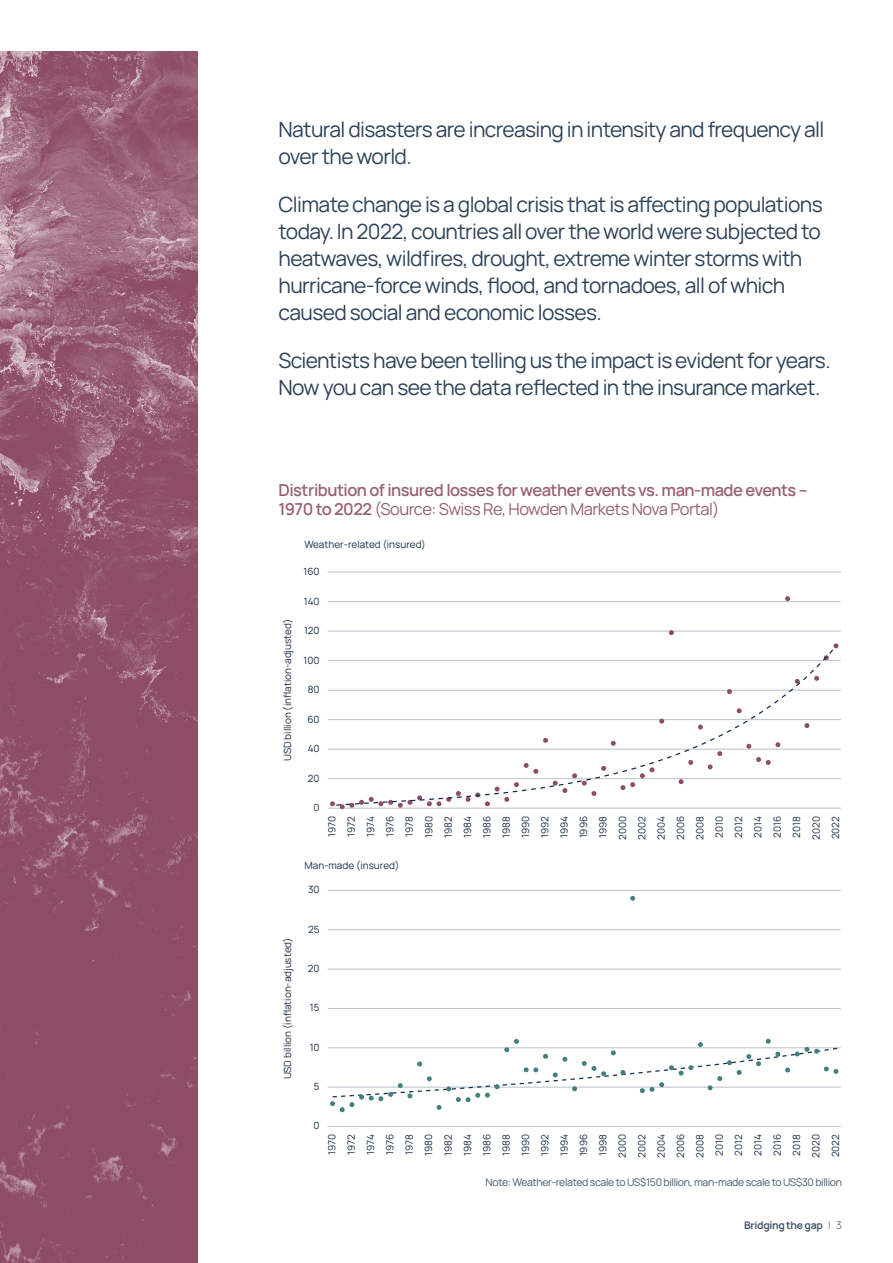
<style>
.page{position:relative;width:893px;height:1263px;background:#fff}
.page>*{position:absolute;margin:0;border:0;box-sizing:border-box;transform-origin:0 0}
.Body_1{font:21px/27px "Manrope";letter-spacing:-.03em;color:#2c4158}
.Body_1-2{font:600 16.5px/19.8px "Manrope";letter-spacing:-.03em;color:#985f75}
.Body_1-3{font:10.5px "Manrope";letter-spacing:-.03em;color:#44566b}
.t1{font:700 10.5px "Manrope";letter-spacing:-.02em;color:#45546d}
.t2{font:9.9px/19.4px "Manrope";color:#152c46;text-align:center}
.s1{font-weight:400}
.s2{font-weight:300}
</style>
<div class="page">
<img style="left:0;top:51px;width:197px;height:1212px">
<hr style="left:328px;top:808px;width:513px;height:1px;background:#b9c0c7">
<hr style="left:328px;top:690px;width:513px;height:1px;background:#b9c0c7">
<hr style="left:328px;top:719px;width:513px;height:1px;background:#b9c0c7">
<hr style="left:328px;top:749px;width:513px;height:1px;background:#b9c0c7">
<hr style="left:328px;top:778px;width:513px;height:1px;background:#b9c0c7">
<hr style="left:328px;top:660px;width:513px;height:1px;background:#b9c0c7">
<hr style="left:328px;top:631px;width:513px;height:1px;background:#b9c0c7">
<hr style="left:328px;top:601px;width:513px;height:1px;background:#b9c0c7">
<hr style="left:328px;top:572px;width:513px;height:1px;background:#b9c0c7">
<svg style="left:330px;top:801px;width:189px;height:8px"></svg>
<svg style="left:669px;top:630px;width:5px;height:5px"></svg>
<svg style="left:785px;top:596px;width:5px;height:5px"></svg>
<hr style="left:328px;top:1126px;width:513px;height:1px;background:#b9c0c7">
<hr style="left:328px;top:1047px;width:513px;height:1px;background:#b9c0c7">
<hr style="left:328px;top:1087px;width:513px;height:1px;background:#b9c0c7">
<hr style="left:328px;top:1008px;width:513px;height:1px;background:#b9c0c7">
<hr style="left:328px;top:969px;width:513px;height:1px;background:#b9c0c7">
<hr style="left:328px;top:929px;width:513px;height:1px;background:#b9c0c7">
<hr style="left:328px;top:890px;width:513px;height:1px;background:#b9c0c7">
<svg style="left:335px;top:644px;width:503px;height:162px"></svg>
<svg style="left:630px;top:896px;width:5px;height:5px"></svg>
<svg style="left:330px;top:1039px;width:511px;height:73px"></svg>
<p class="Body_1" style="left:279px;top:116px;width:547px">Natural disasters are increasing in intensity and frequency all over the world.</p>
<p class="Body_1" style="left:279px;top:191px;width:546px">Climate change is a global crisis that is affecting populations today. In 2022, countries all over the world were subjected to heatwaves, wildfires, drought, extreme winter storms with hurricane-force winds, flood, and tornadoes, all of which caused social and economic losses.</p>
<p class="Body_1" style="left:279px;top:347px;width:554px">Scientists have been telling us the impact is evident for years.<br>Now you can see the data reflected in the insurance market.</p>
<p class="Body_1-2" style="left:279px;top:480px;width:531px">Distribution of insured losses for weather events vs. man-made events –<br>1970 to 2022 <span class="s1">(Source: Swiss Re, Howden Markets Nova Portal)</span></p>
<p class="t2" style="left:304px;top:534px;width:123px">Weather-related (insured)</p>
<p class="t2" style="left:303px;top:562px;width:18px">160</p>
<p class="t2" style="left:278px;top:761px;width:143px;rotate:-90deg">USD billion (inflation-adjusted)</p>
<p class="t2" style="left:304px;top:591px;width:17px">140</p>
<p class="t2" style="left:304px;top:621px;width:17px">120</p>
<p class="t2" style="left:304px;top:650px;width:18px">100</p>
<p class="t2" style="left:308px;top:680px;width:13px">80</p>
<p class="t2" style="left:307px;top:709px;width:14px">60</p>
<p class="t2" style="left:308px;top:739px;width:13px">40</p>
<p class="t2" style="left:308px;top:768px;width:13px">20</p>
<p class="t2" style="left:314px;top:798px;width:8px">0</p>
<p class="t2" style="left:322px;top:840px;width:26px;rotate:-90deg">1970<br>1972<br>1974<br>1976<br>1978<br>1980<br>1982<br>1984<br>1986<br>1988<br>1990<br>1992<br>1994<br>1996<br>1998<br>2000<br>2002<br>2004<br>2006<br>2008<br>2010<br>2012<br>2014<br>2016<br>2018<br>2020<br>2022</p>
<p class="t2" style="left:304px;top:856px;width:96px">Man-made (insured)</p>
<p class="t2" style="left:308px;top:880px;width:13px">30</p>
<p class="t2" style="left:278px;top:1079px;width:143px;rotate:-90deg">USD billion (inflation-adjusted)</p>
<p class="t2" style="left:308px;top:920px;width:13px">25</p>
<p class="t2" style="left:308px;top:959px;width:13px">20</p>
<p class="t2" style="left:310px;top:998px;width:11px">15</p>
<p class="t2" style="left:310px;top:1038px;width:11px">10</p>
<p class="t2" style="left:314px;top:1077px;width:7px">5</p>
<p class="t2" style="left:314px;top:1116px;width:8px">0</p>
<p class="t2" style="left:322px;top:1158px;width:26px;rotate:-90deg">1970<br>1972<br>1974<br>1976<br>1978<br>1980<br>1982<br>1984<br>1986<br>1988<br>1990<br>1992<br>1994<br>1996<br>1998<br>2000<br>2002<br>2004<br>2006<br>2008<br>2010<br>2012<br>2014<br>2016<br>2018<br>2020<br>2022</p>
<p class="Body_1-3" style="left:486px;top:1176px;width:358px">Note: Weather-related scale to US$150 billion, man-made scale to US$30 billion</p>
<p class="t1" style="left:744px;top:1218px;width:99px">Bridging the gap <span class="s2">| 3</span></p>
</div>
